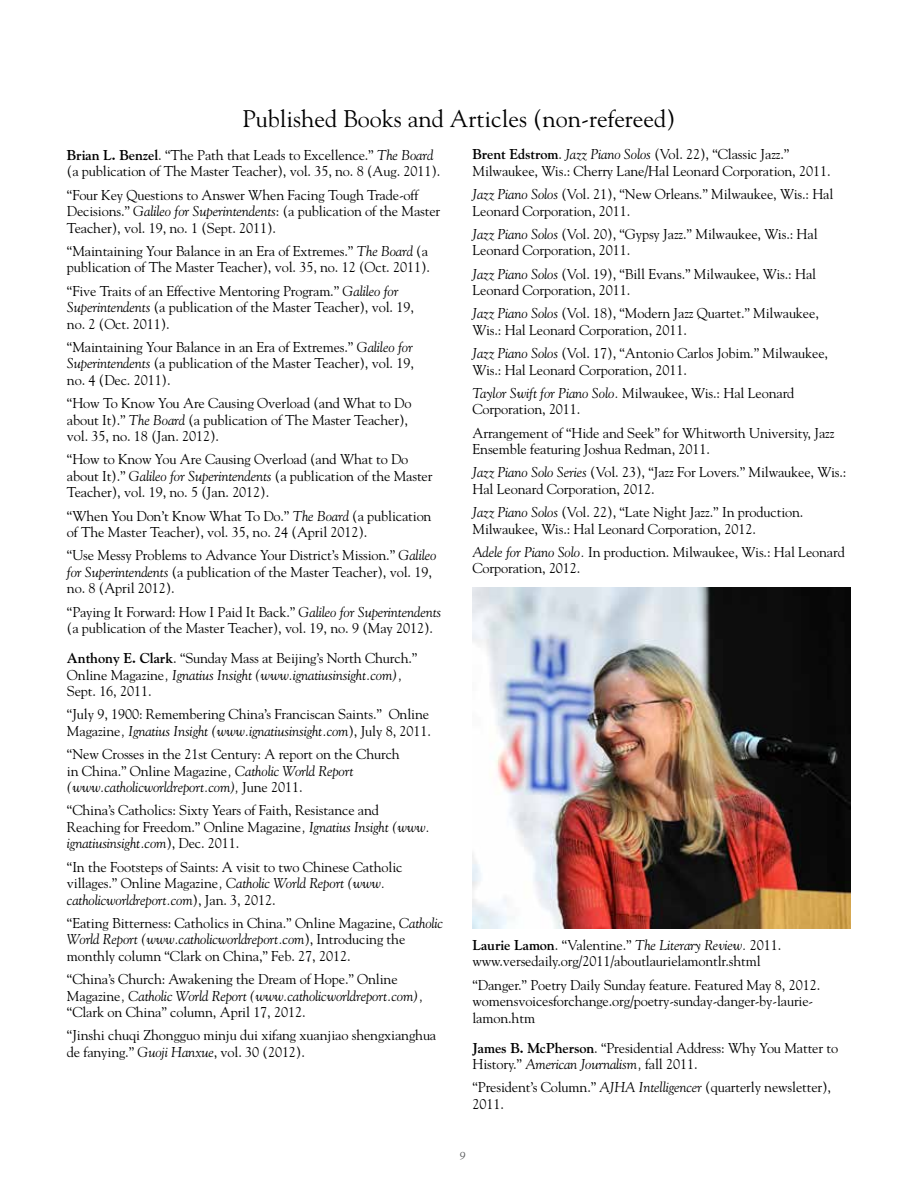
<style>
.page{position:relative;width:918px;height:1188px;background:#fff}
.page>*{position:absolute;margin:0;border:0;box-sizing:border-box;transform-origin:0 0}
.t1{font:24px "Goudy";color:#000}
.t2{font:14.25px/16.5px "Goudy";letter-spacing:-.01em;color:#000}
.t3{font:12px "Goudy Italic Os F";color:#58595b}
.s1{font-weight:700}
.s2{font-style:italic}
</style>
<div class="page">
<img style="left:472px;top:588px;width:378px;height:340px">
<h1 class="t1" style="left:242px;top:104px;width:435px">Published Books and Articles (non-refereed)</h1>
<p class="t2" style="left:67px;top:146px;width:375px"><span class="s1">Brian L. Benzel</span>. “The Path that Leads to Excellence.” <span class="s2">The Board </span>(a publication of The Master Teacher), vol. 35, no. 8 (Aug. 2011).</p>
<p class="t2" style="left:67px;top:186px;width:375px">“Four Key Questions to Answer When Facing Tough Trade-off<br>Decisions.” <span class="s2">Galileo for Superintendents</span>: (a publication of the Master<br>Teacher), vol. 19, no. 1 (Sept. 2011).</p>
<p class="t2" style="left:67px;top:242px;width:365px">“Maintaining Your Balance in an Era of Extremes.” <span class="s2">The Board</span> (a publication of The Master Teacher), vol. 35, no. 12 (Oct. 2011).</p>
<p class="t2" style="left:67px;top:282px;width:348px">“Five Traits of an Effective Mentoring Program.” <span class="s2">Galileo for<br>Superintendents</span> (a publication of the Master Teacher), vol. 19, no. 2 (Oct. 2011).</p>
<p class="t2" style="left:67px;top:338px;width:348px;text-align:justify">“Maintaining Your Balance in an Era of Extremes.” <span class="s2">Galileo for Superintendents</span> (a publication of the Master Teacher), vol. 19, no. 4 (Dec. 2011).</p>
<p class="t2" style="left:67px;top:395px;width:346px">“How To Know You Are Causing Overload (and What to Do about It).” <span class="s2">The Board</span> (a publication of The Master Teacher), vol. 35, no. 18 (Jan. 2012).</p>
<p class="t2" style="left:67px;top:451px;width:367px">“How to Know You Are Causing Overload (and What to Do about It).” <span class="s2">Galileo for Superintendents</span> (a publication of the Master<br>Teacher), vol. 19, no. 5 (Jan. 2012).</p>
<p class="t2" style="left:67px;top:507px;width:366px">“When You Don’t Know What To Do.” <span class="s2">The Board</span> (a publication of The Master Teacher), vol. 35, no. 24 (April 2012).</p>
<p class="t2" style="left:67px;top:547px;width:371px">“Use Messy Problems to Advance Your District’s Mission.” <span class="s2">Galileo for Superintendents</span> (a publication of the Master Teacher), vol. 19, no. 8 (April 2012).</p>
<p class="t2" style="left:67px;top:603px;width:376px">“Paying It Forward: How I Paid It Back.” <span class="s2">Galileo for Superintendents </span>(a publication of the Master Teacher), vol. 19, no. 9 (May 2012).</p>
<p class="t2" style="left:67px;top:650px;width:352px"><span class="s1">Anthony E. Clark</span>. “Sunday Mass at Beijing’s North Church.”<br>Online Magazine<span class="s2">, Ignatius Insight (www.ignatiusinsight.com),<br></span>Sept. 16, 2011.</p>
<p class="t2" style="left:67px;top:706px;width:366px">“July 9, 1900: Remembering China’s Franciscan Saints.” Online<br>Magazine<span class="s2">, Ignatius Insight (www.ignatiusinsight.com</span>), July 8, 2011.</p>
<p class="t2" style="left:67px;top:746px;width:334px">“New Crosses in the 21st Century: A report on the Church in China.” Online Magazine<span class="s2">, Catholic World Report (www.catholicworldreport.com),</span> June 2011.</p>
<p class="t2" style="left:67px;top:802px;width:364px">“China’s Catholics: Sixty Years of Faith, Resistance and<br>Reaching for Freedom.” Online Magazine<span class="s2">, Ignatius Insight (www. ignatiusinsight.com</span>), Dec. 2011.</p>
<p class="t2" style="left:67px;top:858px;width:337px">“In the Footsteps of Saints: A visit to two Chinese Catholic villages.” Online Magazine<span class="s2">, Catholic World Report (www. catholicworldreport.com</span>), Jan. 3, 2012.</p>
<p class="t2" style="left:67px;top:915px;width:378px">“Eating Bitterness: Catholics in China.” Online Magazine, <span class="s2">Catholic<br>World Report (www.catholicworldreport.com</span>), Introducing the monthly column “Clark on China,” Feb. 27, 2012.</p>
<p class="t2" style="left:67px;top:971px;width:358px">“China’s Church: Awakening the Dream of Hope.” Online<br>Magazine<span class="s2">, Catholic World Report (www.catholicworldreport.com), </span>“Clark on China” column, April 17, 2012.</p>
<p class="t2" style="left:67px;top:1027px;width:371px">“Jinshi chuqi Zhongguo minju dui xifang xuanjiao shengxianghua de fanying.” <span class="s2">Guoji Hanxue</span>, vol. 30 (2012).</p>
<p class="t2" style="left:473px;top:146px;width:360px"><span class="s1">Brent Edstrom</span>. <span class="s2">Jazz Piano Solos</span> (Vol. 22), “Classic Jazz.”<br>Milwaukee, Wis.: Cherry Lane/Hal Leonard Corporation, 2011.</p>
<p class="t2" style="left:473px;top:186px;width:362px"><span class="s2">Jazz Piano Solos</span> (Vol. 21), “New Orleans.” Milwaukee, Wis.: Hal<br>Leonard Corporation, 2011.</p>
<p class="t2" style="left:473px;top:225px;width:347px"><span class="s2">Jazz Piano Solos</span> (Vol. 20), “Gypsy Jazz.” Milwaukee, Wis.: Hal<br>Leonard Corporation, 2011.</p>
<p class="t2" style="left:473px;top:265px;width:345px"><span class="s2">Jazz Piano Solos</span> (Vol. 19), “Bill Evans.” Milwaukee, Wis.: Hal<br>Leonard Corporation, 2011.</p>
<p class="t2" style="left:473px;top:305px;width:348px"><span class="s2">Jazz Piano Solos</span> (Vol. 18), “Modern Jazz Quartet.” Milwaukee,<br>Wis.: Hal Leonard Corporation, 2011.</p>
<p class="t2" style="left:473px;top:345px;width:357px"><span class="s2">Jazz Piano Solos</span> (Vol. 17), “Antonio Carlos Jobim.” Milwaukee,<br>Wis.: Hal Leonard Corporation, 2011.</p>
<p class="t2" style="left:473px;top:385px;width:323px"><span class="s2">Taylor Swift for Piano Solo.</span> Milwaukee, Wis.: Hal Leonard<br>Corporation, 2011.</p>
<p class="t2" style="left:473px;top:424px;width:364px">Arrangement of “Hide and Seek” for Whitworth University, Jazz<br>Ensemble featuring Joshua Redman, 2011.</p>
<p class="t2" style="left:473px;top:464px;width:375px"><span class="s2">Jazz Piano Solo Series</span> (Vol. 23), “Jazz For Lovers.” Milwaukee, Wis.:<br>Hal Leonard Corporation, 2012.</p>
<p class="t2" style="left:473px;top:504px;width:332px"><span class="s2">Jazz Piano Solos</span> (Vol. 22), “Late Night Jazz.” In production.<br>Milwaukee, Wis.: Hal Leonard Corporation, 2012.</p>
<p class="t2" style="left:473px;top:544px;width:374px"><span class="s2">Adele for Piano Solo.</span> In production. Milwaukee, Wis.: Hal Leonard<br>Corporation, 2012.</p>
<p class="t2" style="left:473px;top:937px;width:310px"><span class="s1">Laurie Lamon</span>. “Valentine.” <span class="s2">The Literary Review.</span> 2011. www.versedaily.org/2011/aboutlaurielamontlr.shtml</p>
<p class="t2" style="left:473px;top:976px;width:349px">“Danger.” Poetry Daily Sunday feature. Featured May 8, 2012. womensvoicesforchange.org/poetry-sunday-danger-by-laurie&shy;lamon.htm</p>
<p class="t2" style="left:473px;top:1039px;width:367px"><span class="s1">James B. McPherson</span>. “Presidential Address: Why You Matter to<br>History.” <span class="s2">American Journalism,</span> fall 2011.</p>
<p class="t2" style="left:473px;top:1079px;width:360px">“President’s Column.” <span class="s2">AJHA Intelligencer</span> (quarterly newsletter),<br>2011.</p>
<p class="t3" style="left:460px;top:1146px;width:7px">9</p>
</div>
